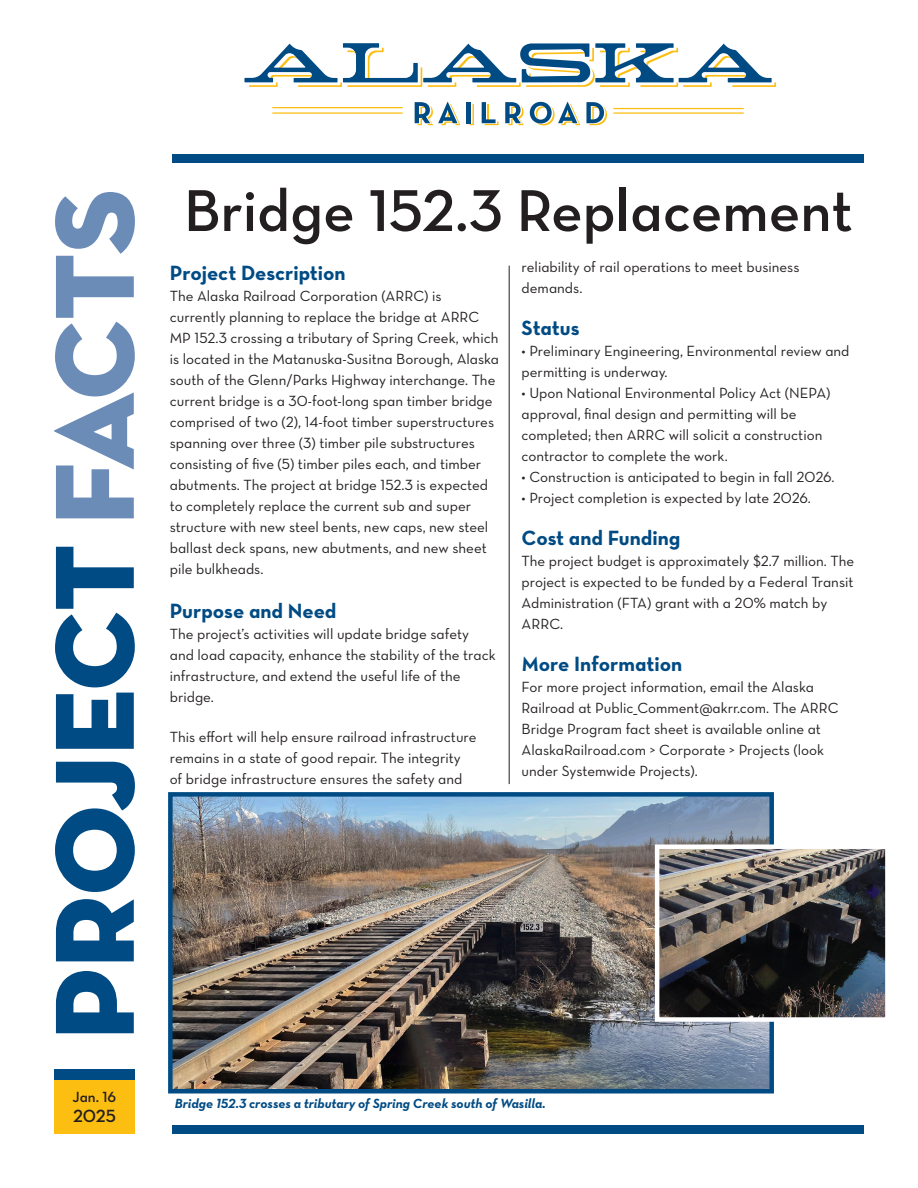
<style>
.page{position:relative;width:918px;height:1188px;background:#fff}
.page>*{position:absolute;margin:0;border:0;box-sizing:border-box;transform-origin:0 0}
.t1{font:60px "Neutra Text Demi Alt";color:#231f20}
.Subhead_2{font:21px "Neutra Text Bold Alt";color:#004b84}
.Subhead_1{font:21px "Neutra Text Bold Alt";color:#004b84}
.t2{font:18px "Neutra Text Demi Alt";color:#231f20}
.Subhead_2-2{font:15px/21px "Neutra Text Book Alt";color:#231f20}
.Subhead_1-2{font:15px/21px "Neutra Text Book Alt";color:#231f20}
.t3{font:15px "Neutra Text Demi Alt";color:#231f20}
.t4{font:13.5px "Neutra Text Bold Italic Alt";color:#004b84}
</style>
<div class="page">
<div style="left:173px;top:1126px;width:691px;height:8px;background:#004b84"></div>
<div style="left:54px;top:1080px;width:81px;height:54px;background:#fdbe12"></div>
<div style="left:54px;top:1069px;width:81px;height:11px;background:#004b84"></div>
<div style="left:173px;top:154px;width:691px;height:8px;background:#004b84"></div>
<svg style="left:470px;top:104px;width:4px;height:21px"></svg>
<svg style="left:415px;top:102px;width:45px;height:23px"></svg>
<hr style="left:467px;top:102px;width:4px;height:21px;background:#004b84">
<svg style="left:482px;top:102px;width:17px;height:23px"></svg>
<svg style="left:505px;top:102px;width:19px;height:23px"></svg>
<svg style="left:530px;top:102px;width:50px;height:23px"></svg>
<svg style="left:586px;top:102px;width:21px;height:23px"></svg>
<svg style="left:244px;top:43px;width:532px;height:44px"></svg>
<hr style="left:272px;top:107px;width:131px;height:1px;background:#fdbe12">
<hr style="left:272px;top:112px;width:131px;height:2px;background:#fdbe12">
<hr style="left:613px;top:108px;width:131px;height:1px;background:#fdbe12">
<hr style="left:613px;top:112px;width:131px;height:2px;background:#fdbe12">
<svg style="left:56px;top:971px;width:78px;height:62px"></svg>
<svg style="left:56px;top:899px;width:78px;height:62px"></svg>
<svg style="left:55px;top:762px;width:80px;height:130px"></svg>
<svg style="left:56px;top:693px;width:78px;height:56px"></svg>
<svg style="left:55px;top:547px;width:80px;height:140px"></svg>
<svg style="left:54px;top:192px;width:81px;height:326px"></svg>
<hr style="left:509px;top:266px;width:1px;height:518px;background:#231f20">
<img style="left:173px;top:797px;width:596px;height:292px">
<div style="left:168px;top:792px;width:606px;height:302px;border:4px solid #004b84"></div>
<img style="left:660px;top:849px;width:225px;height:168px">
<div style="left:655px;top:844px;width:235px;height:178px;border:4px solid #fff"></div>
<p class="t1" style="left:184px;top:174px;width:670px">Bridge 152.3 Replacement</p>
<p class="Subhead_2" style="left:170px;top:259px;width:177px">Project Description</p>
<p class="Subhead_2-2" style="left:170px;top:285px;width:331px">The Alaska Railroad Corporation (ARRC) is currently planning to replace the bridge at ARRC MP 152.3 crossing a tributary of Spring Creek, which is located in the Matanuska-Susitna Borough, Alaska south of the Glenn/Parks Highway interchange. The current bridge is a 30-foot-long span timber bridge comprised of two (2), 14-foot timber superstructures spanning over three (3) timber pile substructures consisting of five (5) timber piles each, and timber abutments. The project at bridge 152.3 is expected to completely replace the current sub and super structure with new steel bents, new caps, new steel ballast deck spans, new abutments, and new sheet pile bulkheads.</p>
<p class="Subhead_2" style="left:170px;top:597px;width:168px">Purpose and Need</p>
<p class="Subhead_2-2" style="left:170px;top:623px;width:327px">The project’s activities will update bridge safety and load capacity, enhance the stability of the track infrastructure, and extend the useful life of the bridge.</p>
<p class="Subhead_2-2" style="left:170px;top:726px;width:308px">This effort will help ensure railroad infrastructure remains in a state of good repair. The integrity of bridge infrastructure ensures the safety and</p>
<p class="Subhead_2-2" style="left:522px;top:256px;width:279px">reliability of rail operations to meet business demands.</p>
<p class="Subhead_2" style="left:522px;top:315px;width:60px">Status</p>
<p class="Subhead_2-2" style="left:522px;top:340px;width:329px">• Preliminary Engineering, Environmental review and permitting is underway.</p>
<p class="Subhead_2-2" style="left:522px;top:382px;width:310px">• Upon National Environmental Policy Act (NEPA) approval, final design and permitting will be completed; then ARRC will solicit a construction contractor to complete the work.</p>
<p class="Subhead_2-2" style="left:522px;top:466px;width:314px">• Construction is anticipated to begin in fall 2026.</p>
<p class="Subhead_2-2" style="left:522px;top:487px;width:291px">• Project completion is expected by late 2026.</p>
<p class="Subhead_1" style="left:522px;top:525px;width:160px">Cost and Funding</p>
<p class="Subhead_1-2" style="left:522px;top:550px;width:334px">The project budget is approximately $2.7 million. The project is expected to be funded by a Federal Transit Administration (FTA) grant with a 20% match by ARRC.</p>
<p class="Subhead_1" style="left:522px;top:651px;width:162px">More Information</p>
<p class="Subhead_1-2" style="left:522px;top:676px;width:319px">For more project information, email the Alaska Railroad at Public_Comment@akrr.com. The ARRC Bridge Program fact sheet is available online at AlaskaRailroad.com &gt; Corporate &gt; Projects (look under Systemwide Projects).</p>
<p class="t3" style="left:73px;top:1088px;width:45px">Jan. 16</p>
<p class="t2" style="left:73px;top:1105px;width:44px">2025</p>
<p class="t4" style="left:175px;top:1095px;width:373px">Bridge 152.3 crosses a tributary of Spring Creek south of Wasilla.</p>
</div>
